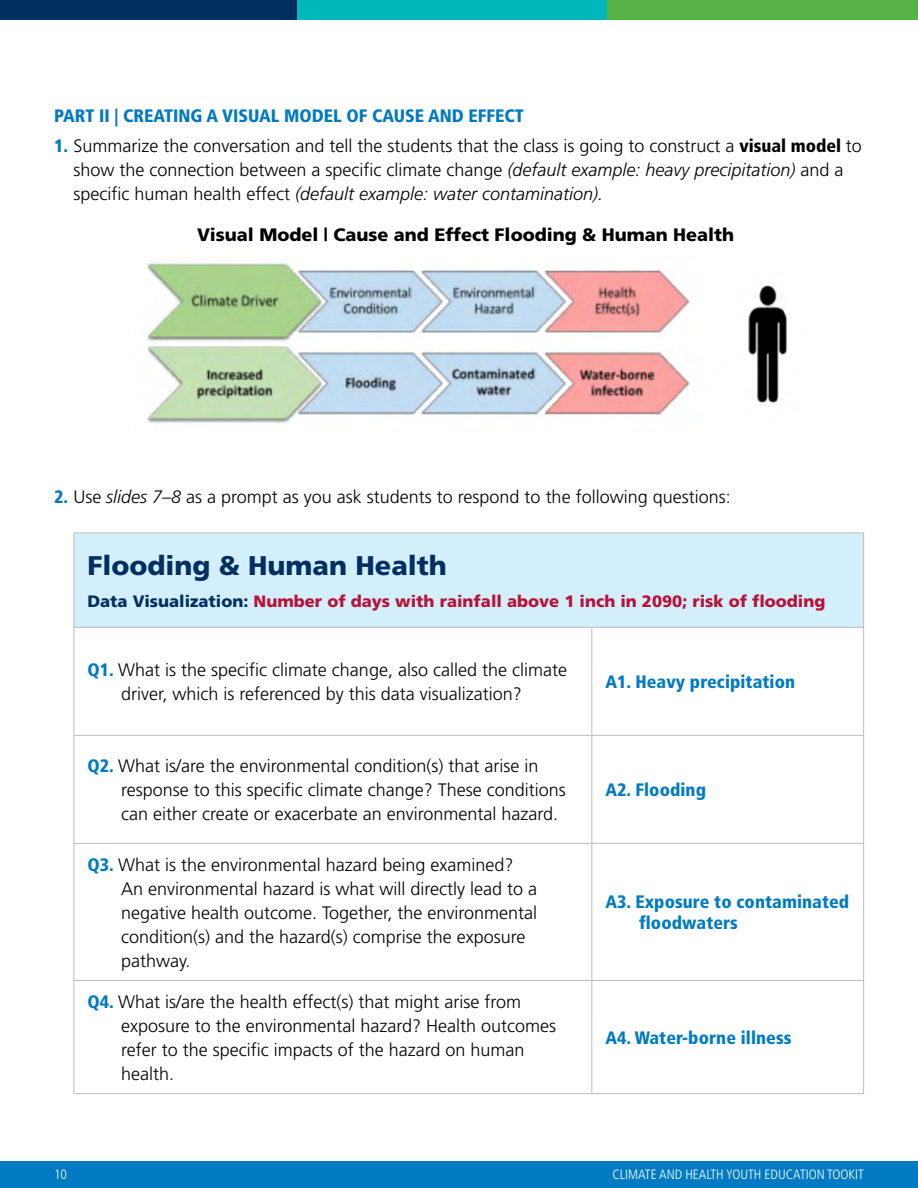
<style>
.page{position:relative;width:918px;height:1188px;background:#fff}
.page>*{position:absolute;margin:0;border:0;box-sizing:border-box;transform-origin:0 0}
.t1{font:900 27px "Frutiger";color:#002f60}
.t2{font:300 18px/24px "Frutiger";color:#000}
.t3{font:900 condensed 18px/21.6px "Frutiger";letter-spacing:.005em;color:#007bc3}
.t4{font:900 18px "Frutiger";color:#000}
.t5{font:900 condensed 18px "Frutiger";color:#0079c1}
.t6{font:900 16.5px "Frutiger";color:#b81237}
.t7{font:300 condensed 13.5px "Frutiger";color:#fff}
.s1{font-weight:900;font-stretch:condensed;color:#007bc3}
.s2{font-weight:900;font-stretch:condensed}
.s3{font-style:italic}
.s4{color:#002f60}
</style>
<div class="page">
<div style="left:0;top:1161px;width:918px;height:27px;background:#007bc3"></div>
<div style="left:0;top:0;width:297px;height:20px;background:#002f60"></div>
<div style="left:297px;top:0;width:311px;height:20px;background:#00b8ba"></div>
<div style="left:608px;top:0;width:310px;height:20px;background:#56b146"></div>
<img style="left:147px;top:263px;width:640px;height:161px">
<div style="left:74px;top:533px;width:790px;height:94px;background:#d4effc"></div>
<hr style="left:863px;top:533px;width:1px;height:94px;background:#bcbec0">
<hr style="left:74px;top:628px;width:1px;height:107px;background:#bcbec0">
<hr style="left:591px;top:628px;width:1px;height:107px;background:#bcbec0">
<hr style="left:863px;top:628px;width:1px;height:107px;background:#bcbec0">
<hr style="left:74px;top:735px;width:518px;height:1px;background:#bcbec0">
<hr style="left:74px;top:736px;width:1px;height:107px;background:#bcbec0">
<hr style="left:592px;top:735px;width:272px;height:1px;background:#bcbec0">
<hr style="left:591px;top:736px;width:1px;height:107px;background:#bcbec0">
<hr style="left:863px;top:736px;width:1px;height:107px;background:#bcbec0">
<hr style="left:74px;top:843px;width:518px;height:1px;background:#bcbec0">
<hr style="left:74px;top:844px;width:1px;height:136px;background:#bcbec0">
<hr style="left:592px;top:843px;width:272px;height:1px;background:#bcbec0">
<hr style="left:591px;top:844px;width:1px;height:136px;background:#bcbec0">
<hr style="left:863px;top:844px;width:1px;height:136px;background:#bcbec0">
<hr style="left:74px;top:980px;width:518px;height:1px;background:#bcbec0">
<hr style="left:74px;top:981px;width:1px;height:112px;background:#bcbec0">
<hr style="left:592px;top:980px;width:272px;height:1px;background:#bcbec0">
<hr style="left:591px;top:981px;width:1px;height:112px;background:#bcbec0">
<hr style="left:863px;top:981px;width:1px;height:112px;background:#bcbec0">
<hr style="left:74px;top:1093px;width:518px;height:1px;background:#bcbec0">
<hr style="left:592px;top:1093px;width:272px;height:1px;background:#bcbec0">
<hr style="left:74px;top:532px;width:518px;height:1px;background:#bcbec0">
<hr style="left:74px;top:533px;width:1px;height:94px;background:#bcbec0">
<hr style="left:592px;top:532px;width:272px;height:1px;background:#bcbec0">
<hr style="left:74px;top:627px;width:518px;height:1px;background:#bcbec0">
<hr style="left:592px;top:627px;width:272px;height:1px;background:#bcbec0">
<p class="t5" style="left:54px;top:104px;width:471px">PART II | CREATING A VISUAL MODEL OF CAUSE AND EFFECT</p>
<p class="t2" style="left:73px;top:134px;width:790px;text-indent:-19px"><span class="s1">1.</span> Summarize the conversation and tell the students that the class is going to construct a <span class="s2">visual model</span> to show the connection between a specific climate change <span class="s3">(default example: heavy precipitation)</span> and a specific human health effect <span class="s3">(default example: water contamination).</span></p>
<p class="t4" style="left:197px;top:224px;width:539px">Visual Model | Cause and Effect Flooding &amp; Human Health</p>
<p class="t2" style="left:54px;top:484px;width:678px"><span class="s1">2.</span> Use <span class="s3">slides 7–8</span> as a prompt as you ask students to respond to the following questions:</p>
<h1 class="t1" style="left:87px;top:549px;width:361px">Flooding &amp; Human Health</h1>
<p class="t6" style="left:87px;top:591px;width:740px"><span class="s4">Data Visualization:</span> Number of days with rainfall above 1 inch in 2090; risk of flooding</p>
<p class="t2" style="left:121px;top:658px;width:447px;text-indent:-34px"><span class="s1">Q1.</span> What is the specific climate change, also called the climate driver, which is referenced by this data visualization?</p>
<p class="t3" style="left:605px;top:671px;width:191px">A1. Heavy precipitation</p>
<p class="t2" style="left:121px;top:754px;width:446px;text-indent:-34px"><span class="s1">Q2.</span> What is/are the environmental condition(s) that arise in response to this specific climate change? These conditions can either create or exacerbate an environmental hazard.</p>
<p class="t2" style="left:121px;top:853px;width:418px;text-indent:-34px"><span class="s1">Q3.</span> What is the environmental hazard being examined?<br>An environmental hazard is what will directly lead to a negative health outcome. Together, the environmental condition(s) and the hazard(s) comprise the exposure pathway.</p>
<p class="t2" style="left:121px;top:990px;width:437px;text-indent:-34px"><span class="s1">Q4.</span> What is/are the health effect(s) that might arise from exposure to the environmental hazard? Health outcomes refer to the specific impacts of the hazard on human health.</p>
<p class="t3" style="left:605px;top:779px;width:102px">A2. Flooding</p>
<p class="t3" style="left:639px;top:891px;width:212px;text-indent:-34px">A3. Exposure to contaminated floodwaters</p>
<p class="t3" style="left:605px;top:1027px;width:188px">A4. Water-borne illness</p>
<p class="t7" style="left:54px;top:1167px;width:14px">10</p>
<p class="t7" style="left:613px;top:1167px;width:253px">CLIMATE AND HEALTH YOUTH EDUCATION TOOKIT</p>
</div>
